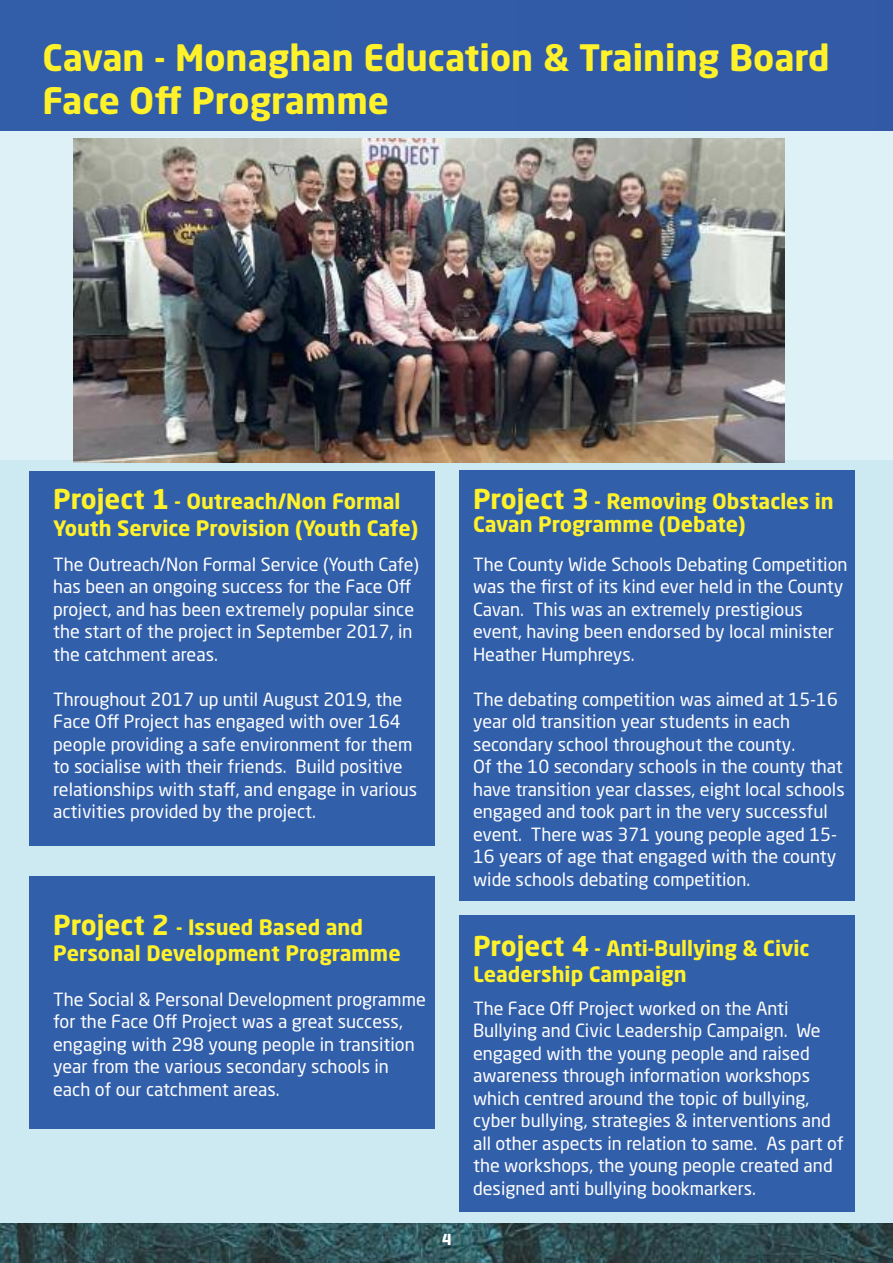
<style>
.page{position:relative;width:893px;height:1263px;background:#fff}
.page>*{position:absolute;margin:0;border:0;box-sizing:border-box;transform-origin:0 0}
.t1{font:700 36px/43.2px "Neo Sans Std";color:#fff12a}
.t2{font:700 21px/25.5px "Neo Sans Std";color:#fff12a}
.t3{font:18px/22.5px "Neo Sans Std";color:#fff}
.t4{font:700 16.5px "Geogrotesque";color:#fff}
.s1{font-size:27px}
</style>
<div class="page">
<div style="left:0;top:78px;width:893px;height:387px;background:#ddf1f7"></div>
<div style="left:0;top:460px;width:893px;height:803px;background:#cdeaf3"></div>
<img style="left:0;top:1223px;width:893px;height:40px">
<div style="left:0;top:0;width:893px;height:131px;background:#325ca7"></div>
<div style="left:30px;top:471px;width:405px;height:374px;background:#325faa"></div>
<div style="left:459px;top:470px;width:396px;height:430px;background:#325faa"></div>
<div style="left:30px;top:876px;width:405px;height:253px;background:#325faa"></div>
<div style="left:459px;top:915px;width:396px;height:296px;background:#325faa"></div>
<img style="left:74px;top:138px;width:710px;height:324px">
<h1 class="t1" style="left:43px;top:39px;width:789px">Cavan - Monaghan Education &amp; Training Board<br>Face Off Programme</h1>
<p class="t2" style="left:53px;top:489px;width:367px;line-height:27px"><span class="s1">Project 1</span> - Outreach/Non Formal<br>Youth Service Provision (Youth Cafe)</p>
<p class="t3" style="left:53px;top:554px;width:367px">The Outreach/Non Formal Service (Youth Cafe) has been an ongoing success for the Face Off project, and has been extremely popular since the start of the project in September 2017, in the catchment areas.</p>
<p class="t3" style="left:53px;top:689px;width:366px">Throughout 2017 up until August 2019, the Face Off Project has engaged with over 164 people providing a safe environment for them to socialise with their friends. Build positive relationships with staff, and engage in various activities provided by the project.</p>
<p class="t2" style="left:53px;top:916px;width:349px"><span class="s1">Project 2</span> - Issued Based and<br>Personal Development Programme</p>
<p class="t3" style="left:53px;top:989px;width:374px">The Social &amp; Personal Development programme for the Face Off Project was a great success, engaging with 298 young people in transition year from the various secondary schools in each of our catchment areas.</p>
<p class="t4" style="left:442px;top:1233px;width:11px">4</p>
<p class="t2" style="left:473px;top:492px;width:362px;line-height:22.5px"><span class="s1">Project 3</span> - Removing Obstacles in<br>Cavan Programme (Debate)</p>
<p class="t3" style="left:473px;top:554px;width:376px">The County Wide Schools Debating Competition was the first of its kind ever held in the County Cavan. This was an extremely prestigious event, having been endorsed by local minister Heather Humphreys.</p>
<p class="t3" style="left:473px;top:689px;width:373px">The debating competition was aimed at 15-16 year old transition year students in each secondary school throughout the county.<br>Of the 10 secondary schools in the county that have transition year classes, eight local schools engaged and took part in the very successful event. There was 371 young people aged 15- 16 years of age that engaged with the county wide schools debating competition.</p>
<p class="t2" style="left:473px;top:937px;width:338px"><span class="s1">Project 4</span> - Anti-Bullying &amp; Civic<br>Leadership Campaign</p>
<p class="t3" style="left:473px;top:998px;width:372px">The Face Off Project worked on the Anti Bullying and Civic Leadership Campaign. We engaged with the young people and raised awareness through information workshops which centred around the topic of bullying, cyber bullying, strategies &amp; interventions and all other aspects in relation to same. As part of the workshops, the young people created and designed anti bullying bookmarkers.</p>
</div>
